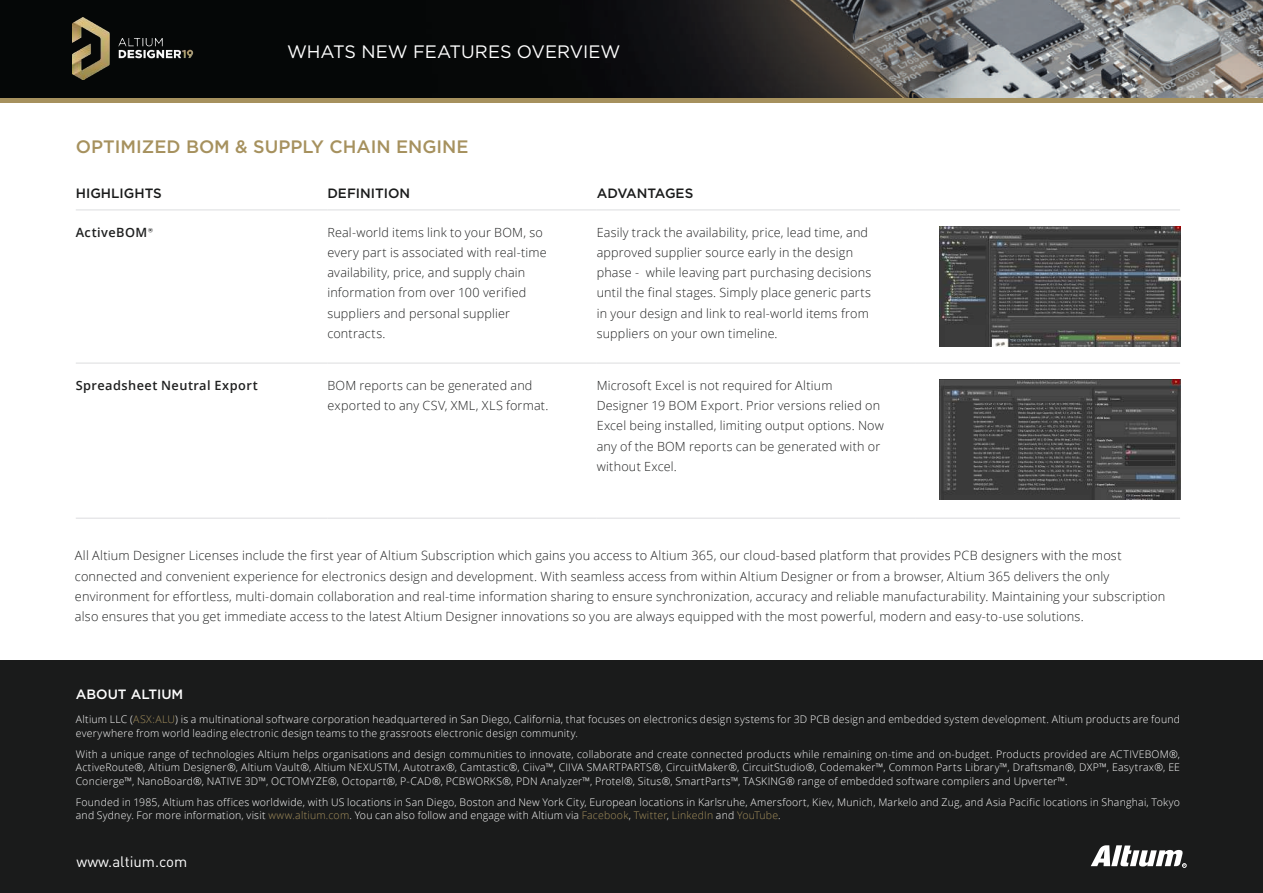
<style>
.page{position:relative;width:1263px;height:893px;background:#fff}
.page>*{position:absolute;margin:0;border:0;box-sizing:border-box;transform-origin:0 0}
.t1{font:500 18px "Gotham";color:#a6915e}
.t2{font:18px "Gotham";color:#fff}
.t3{font:15px "DIN Pro";color:#fff}
.t4{font:500 13.5px "Gotham";color:#1a1b1b}
.t5{font:500 13.5px "Gotham";color:#fff}
.t6{font:300 12.75px/20.2px "Open Sans";letter-spacing:.015em;color:#1f2020}
.t7{font:600 12.75px "Open Sans";letter-spacing:.035em;color:#1f2020}
.t8{font:300 12.6px/20.2px "Open Sans";letter-spacing:.015em;color:#1f2020}
.t9{font:300 10.5px/13.5px "Open Sans";letter-spacing:.02em;color:#fff}
.t10{font:800 2.4px "Open Sans";color:#fff}
.s1{font-family:"Gotham";font-weight:500}
.s2{color:#a6915e}
</style>
<div class="page">
<div style="left:0;top:660px;width:1263px;height:233px;background:#1a1b1b"></div>
<img style="left:0;top:0;width:1263px;height:99px">
<hr style="left:0;top:99px;width:1263px;height:4px;background:#a6915e">
<svg style="left:1091px;top:845px;width:96px;height:23px"></svg>
<img style="left:72px;top:17px;width:124px;height:63px">
<img style="left:939px;top:380px;width:241px;height:120px">
<hr style="left:916px;top:210px;width:264px;height:1px;background:#dcdddf">
<hr style="left:76px;top:210px;width:251px;height:1px;background:#dcdddf">
<hr style="left:327px;top:210px;width:270px;height:1px;background:#dcdddf">
<hr style="left:597px;top:210px;width:319px;height:1px;background:#dcdddf">
<hr style="left:76px;top:363px;width:251px;height:1px;background:#dcdddf">
<hr style="left:327px;top:363px;width:270px;height:1px;background:#dcdddf">
<hr style="left:597px;top:363px;width:319px;height:1px;background:#dcdddf">
<hr style="left:916px;top:363px;width:264px;height:1px;background:#dcdddf">
<hr style="left:76px;top:518px;width:251px;height:1px;background:#dcdddf">
<hr style="left:327px;top:518px;width:270px;height:1px;background:#dcdddf">
<hr style="left:597px;top:518px;width:319px;height:1px;background:#dcdddf">
<hr style="left:916px;top:518px;width:264px;height:1px;background:#dcdddf">
<img style="left:939px;top:226px;width:241px;height:120px">
<h1 class="t2" style="left:287px;top:40px;width:335px">WHATS NEW FEATURES OVERVIEW</h1>
<h1 class="t1" style="left:76px;top:135px;width:394px">OPTIMIZED BOM &amp; SUPPLY CHAIN ENGINE</h1>
<p class="t4" style="left:76px;top:184px;width:88px">HIGHLIGHTS</p>
<p class="t4" style="left:327px;top:184px;width:84px">DEFINITION</p>
<p class="t4" style="left:597px;top:184px;width:98px">ADVANTAGES</p>
<p class="t7" style="left:76px;top:224px;width:79px">ActiveBOM<span class="s1">®</span></p>
<p class="t8" style="left:327px;top:222px;width:221px">Real-world items link to your BOM, so every part is associated with real-time availability, price, and supply chain information from over 100 verified suppliers and personal supplier contracts.</p>
<p class="t8" style="left:597px;top:222px;width:276px">Easily track the availability, price, lead time, and approved supplier source early in the design phase - while leaving part purchasing decisions until the final stages. Simply place generic parts in your design and link to real-world items from suppliers on your own timeline.</p>
<p class="t7" style="left:76px;top:376px;width:183px">Spreadsheet Neutral Export</p>
<p class="t8" style="left:327px;top:375px;width:223px">BOM reports can be generated and exported to any CSV, XML, XLS format.</p>
<p class="t8" style="left:597px;top:375px;width:289px">Microsoft Excel is not required for Altium Designer 19 BOM Export. Prior versions relied on Excel being installed, limiting output options. Now any of the BOM reports can be generated with or without Excel.</p>
<p class="t6" style="left:75px;top:545px;width:1092px">All Altium Designer Licenses include the first year of Altium Subscription which gains you access to Altium 365, our cloud-based platform that provides PCB designers with the most connected and convenient experience for electronics design and development. With seamless access from within Altium Designer or from a browser, Altium 365 delivers the only environment for effortless, multi-domain collaboration and real-time information sharing to ensure synchronization, accuracy and reliable manufacturability. Maintaining your subscription also ensures that you get immediate access to the latest Altium Designer innovations so you are always equipped with the most powerful, modern and easy-to-use solutions.</p>
<p class="t5" style="left:76px;top:685px;width:109px">ABOUT ALTIUM</p>
<p class="t9" style="left:76px;top:712px;width:1106px">Altium LLC (<span class="s2">ASX:ALU</span>) is a multinational software corporation headquartered in San Diego, California, that focuses on electronics design systems for 3D PCB design and embedded system development. Altium products are found everywhere from world leading electronic design teams to the grassroots electronic design community.</p>
<p class="t9" style="left:76px;top:747px;width:1106px;text-align:justify">With a unique range of technologies Altium helps organisations and design communities to innovate, collaborate and create connected products while remaining on-time and on-budget. Products provided are ACTIVEBOM®, ActiveRoute®, Altium Designer®, Altium Vault®, Altium NEXUSTM, Autotrax®, Camtastic®, Ciiva™, CIIVA SMARTPARTS®, CircuitMaker®, CircuitStudio®, Codemaker™, Common Parts Library™, Draftsman®, DXP™, Easytrax®, EE Concierge™, NanoBoard®, NATIVE 3D™, OCTOMYZE®, Octopart®, P-CAD®, PCBWORKS®, PDN Analyzer™, Protel®, Situs®, SmartParts™, TASKING® range of embedded software compilers and Upverter™.</p>
<p class="t9" style="left:76px;top:795px;width:1106px">Founded in 1985, Altium has offices worldwide, with US locations in San Diego, Boston and New York City, European locations in Karlsruhe, Amersfoort, Kiev, Munich, Markelo and Zug, and Asia Pacific locations in Shanghai, Tokyo and Sydney. For more information, visit <span class="s2">www.altium.com</span>. You can also follow and engage with Altium via <span class="s2">Facebook</span>, <span class="s2">Twitter</span>, <span class="s2">LinkedIn</span> and <span class="s2">YouTube</span>.</p>
<h2 class="t3" style="left:77px;top:851px;width:112px">www.altium.com</h2>
<p class="t10" style="left:1183px;top:864px;width:3px">R</p>
</div>
